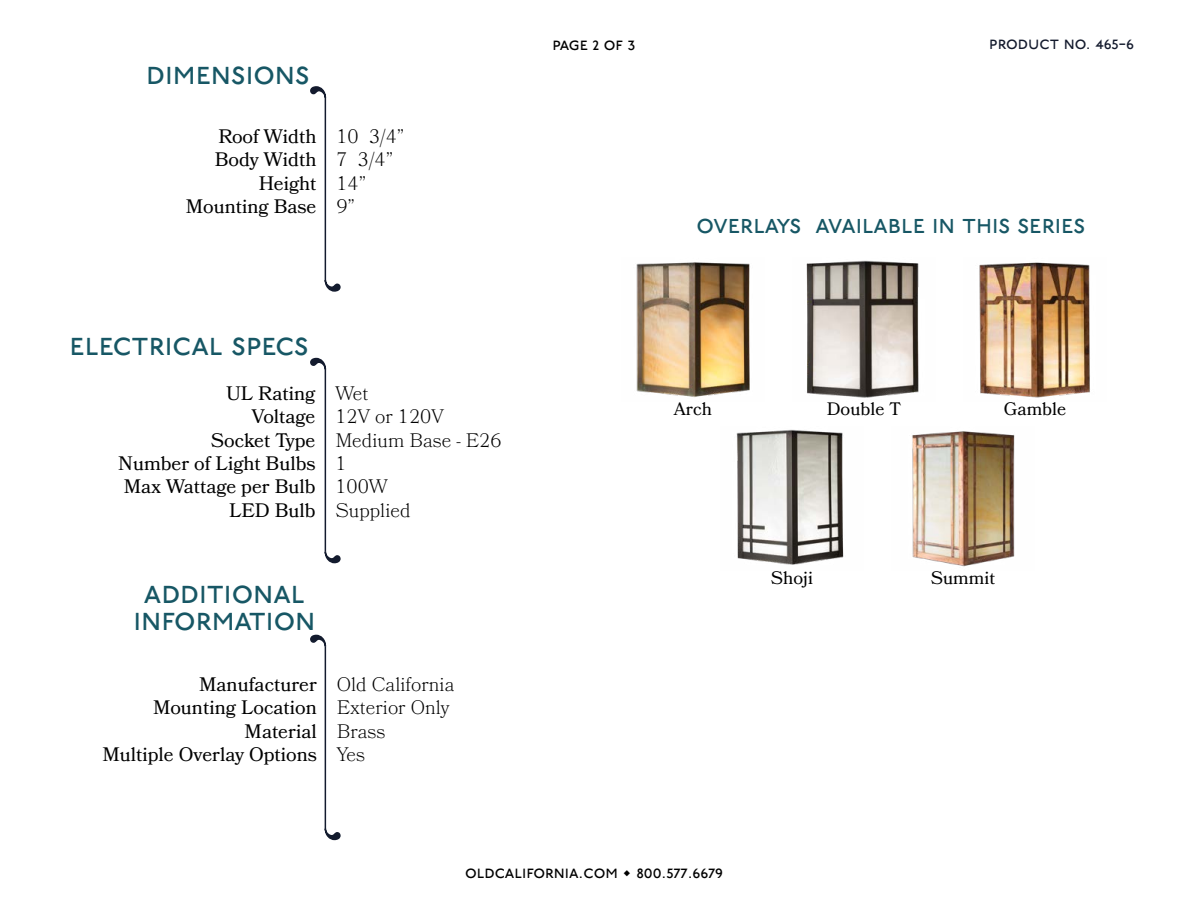
<style>
.page{position:relative;width:1188px;height:918px;background:#fff}
.page>*{position:absolute;margin:0;border:0;box-sizing:border-box;transform-origin:0 0}
.t1{font:33px/27px "P22 Underground Bk P";color:#175765;text-align:center}
.t2{font:27px "P22 Underground Bk P";color:#175765}
.t3{font:19.5px/23.4px "Bookmania";color:#000;text-align:right}
.t4{font:300 19.5px/23.4px "Bookmania";color:#000}
.t5{font:18px "P22 Underground Bk P";color:#000}
.t6{font:18px "Bookmania";color:#000}
.t7{font:18px "P22 Underground Bk P";color:#131a2d}
</style>
<div class="page">
<hr style="left:325px;top:98px;width:1px;height:182px;background:#131b2e">
<svg style="left:324px;top:279px;width:17px;height:13px"></svg>
<svg style="left:310px;top:86px;width:17px;height:13px"></svg>
<hr style="left:325px;top:369px;width:1px;height:183px;background:#131b2e">
<svg style="left:324px;top:550px;width:17px;height:14px"></svg>
<svg style="left:310px;top:358px;width:17px;height:13px"></svg>
<hr style="left:325px;top:646px;width:1px;height:182px;background:#131b2e">
<svg style="left:324px;top:827px;width:17px;height:13px"></svg>
<svg style="left:310px;top:634px;width:17px;height:14px"></svg>
<img style="left:636px;top:262px;width:114px;height:135px">
<img style="left:912px;top:431px;width:103px;height:136px">
<img style="left:736px;top:429px;width:108px;height:136px">
<img style="left:979px;top:262px;width:111px;height:136px">
<img style="left:806px;top:260px;width:113px;height:138px">
<h1 class="t1" style="left:146px;top:61px;width:165px">dimensions</h1>
<p class="t3" style="left:186px;top:124px;width:132px">Roof Width<br>Body Width<br>Height<br>Mounting Base</p>
<p class="t4" style="left:336px;top:124px;width:70px">10 3/4”<br>7 3/4”<br>14”<br>9”</p>
<p class="t5" style="left:552px;top:33px;width:85px">page 2 of 3</p>
<p class="t7" style="left:989px;top:33px;width:146px">product no. 465-6</p>
<h2 class="t2" style="left:696px;top:208px;width:391px">overlays available in this series</h2>
<h1 class="t1" style="left:70px;top:332px;width:241px">electrical specs</h1>
<p class="t3" style="left:118px;top:381px;width:199px">UL Rating<br>Voltage<br>Socket Type<br>Number of Light Bulbs<br>Max Wattage per Bulb<br>LED Bulb</p>
<p class="t4" style="left:335px;top:381px;width:168px">Wet<br>12V or 120V<br>Medium Base - E26<br>1<br>100W<br>Supplied</p>
<h1 class="t1" style="left:133px;top:580px;width:183px">additional information</h1>
<p class="t3" style="left:102px;top:673px;width:216px">Manufacturer<br>Mounting Location<br>Material<br>Multiple Overlay Options</p>
<p class="t4" style="left:337px;top:673px;width:119px">Old California<br>Exterior Only<br>Brass<br>Yes</p>
<p class="t6" style="left:674px;top:398px;width:40px">Arch</p>
<p class="t6" style="left:827px;top:398px;width:76px">Double T</p>
<p class="t6" style="left:1004px;top:398px;width:64px">Gamble</p>
<p class="t6" style="left:771px;top:567px;width:44px">Shoji</p>
<p class="t6" style="left:931px;top:567px;width:66px">Summit</p>
<p class="t5" style="left:465px;top:861px;width:259px">oldcalifornia.com • 800.577.6679</p>
</div>
